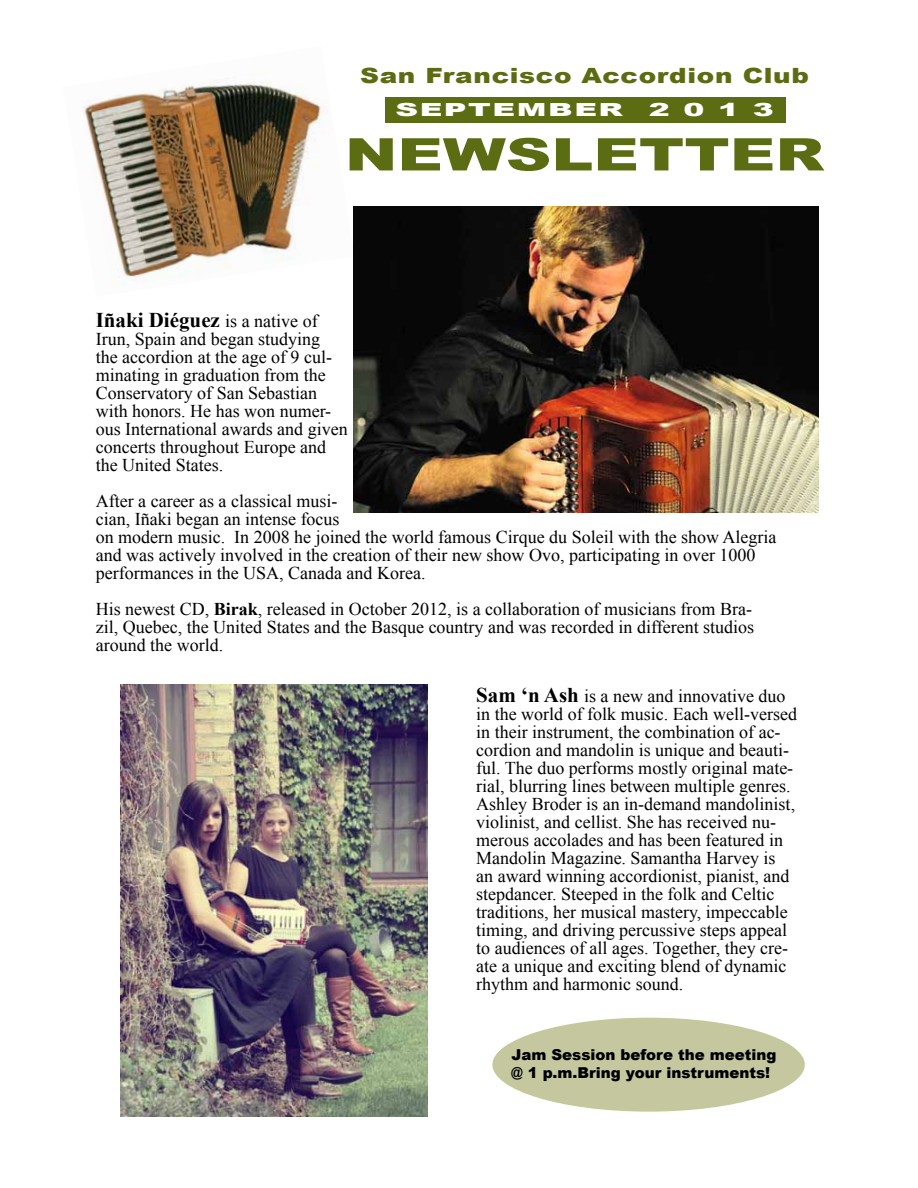
<style>
.page{position:relative;width:918px;height:1188px;background:#fff}
.page>*{position:absolute;margin:0;border:0;box-sizing:border-box;transform-origin:0 0}
.t1{font:900 45px "Arial";color:#5b6c12;scale:1.4 1}
.t2{font:900 21px "Arial";letter-spacing:.025em;color:#5b6c12;scale:1.25 1}
.t3{font:700 21px "Times New Roman";color:#000}
.t4{font:18px/18px "Times New Roman";color:#000}
.t5{font:900 18px "Arial";letter-spacing:.05em;color:#fff;scale:1.75 1}
.t6{font:900 15px/18px "Arial";color:#000}
.s1{font-weight:400;font-size:18px}
.s2{font-weight:700}
.s3{font-weight:700;font-size:21px}
</style>
<div class="page">
<img style="left:83px;top:78px;width:271px;height:219px">
<div style="left:385px;top:98px;width:400px;height:25px;background:#5b6c12"></div>
<img style="left:120px;top:685px;width:308px;height:432px">
<img style="left:354px;top:206px;width:465px;height:306px">
<div style="left:492px;top:1017px;width:314px;height:95px;background:#c5c79f;border-radius:50%"></div>
<p class="t2" style="left:360px;top:63px;width:361px">San Francisco Accordion Club</p>
<p class="t5" style="left:395px;top:100px;width:132px">SEPTEMBER</p>
<p class="t5" style="left:649px;top:100px;width:73px">2 0 1 3</p>
<h1 class="t1" style="left:345px;top:129px;width:344px">NEWSLETTER</h1>
<p class="t3" style="left:96px;top:308px;width:223px">Iñaki Diéguez <span class="s1">is a native of</span></p>
<p class="t4" style="left:96px;top:330px;width:253px">Irun, Spain and began studying<br>the accordion at the age of 9 cul&shy;minating in graduation from the<br>Conservatory of San Sebastian with honors. He has won numer&shy;ous International awards and given concerts throughout Europe and the United States.</p>
<p class="t4" style="left:96px;top:492px;width:682px">After a career as a classical musi-<br>cian, Iñaki began an intense focus<br>on modern music. In 2008 he joined the world famous Cirque du Soleil with the show Alegria and was actively involved in the creation of their new show Ovo, participating in over 1000 performances in the USA, Canada and Korea.</p>
<p class="t4" style="left:96px;top:600px;width:660px;text-align:justify">His newest CD, <span class="s2">Birak</span>, released in October 2012, is a collaboration of musicians from Bra&shy;zil, Quebec, the United States and the Basque country and was recorded in different studios around the world.</p>
<p class="t4" style="left:476px;top:687px;width:322px"><span class="s3">Sam ‘n Ash</span> is a new and innovative duo in the world of folk music. Each well-versed in their instrument, the combination of ac&shy;cordion and mandolin is unique and beauti&shy;ful. The duo performs mostly original mate&shy;rial, blurring lines between multiple genres.<br>Ashley Broder is an in-demand mandolinist, violinist, and cellist. She has received nu&shy;merous accolades and has been featured in Mandolin Magazine. Samantha Harvey is<br>an award winning accordionist, pianist, and stepdancer. Steeped in the folk and Celtic traditions, her musical mastery, impeccable timing, and driving percussive steps appeal to audiences of all ages. Together, they cre&shy;ate a unique and exciting blend of dynamic rhythm and harmonic sound.</p>
<p class="t6" style="left:512px;top:1046px;width:266px">Jam Session before the meeting @ 1 p.m.Bring your instruments!</p>
</div>
